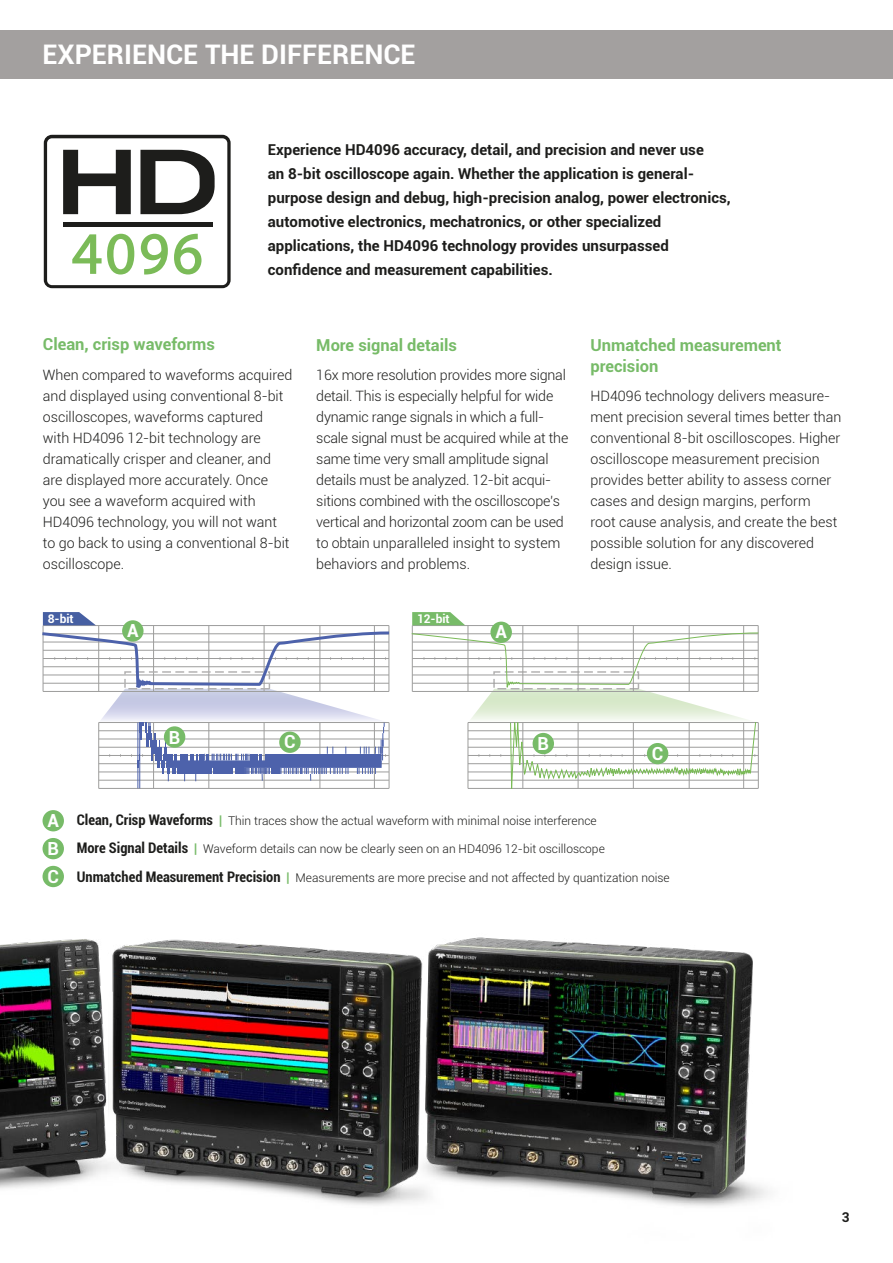
<style>
.page{position:relative;width:893px;height:1263px;background:#fff}
.page>*{position:absolute;margin:0;border:0;box-sizing:border-box;transform-origin:0 0}
.t1{font:700 27px "Roboto";color:#fff}
.t2{font:700 18px/28.2px "Roboto";color:#fff}
.t3{font:700 16.5px/21px "Roboto";color:#77bb68}
.t4{font:700 15px/24px "Roboto";color:#1d1d1b}
.t5{font:300 14.25px/21px "Roboto";color:#1d1d1b}
.t6{font:700 13.5px "Roboto";color:#1d1d1b}
.t7{font:300 12px "Roboto";color:#1d1d1b}
.t8{font:700 12px "Roboto";letter-spacing:-.005em;color:#fff}
.s1{font-weight:700;font-stretch:condensed;font-size:14.55px}
.s2{font-weight:700;font-stretch:condensed;font-size:13.35px;color:#77bb68}
</style>
<div class="page">
<div style="left:0;top:30px;width:893px;height:48px;background:#a3a09f"></div>
<svg style="left:44px;top:135px;width:187px;height:153px"></svg>
<hr style="left:99px;top:788px;width:290px;height:1px;background:#9d9d9c">
<hr style="left:374px;top:722px;width:1px;height:66px;background:#9d9d9c">
<hr style="left:320px;top:722px;width:1px;height:66px;background:#9d9d9c">
<hr style="left:264px;top:722px;width:1px;height:66px;background:#9d9d9c">
<hr style="left:209px;top:722px;width:1px;height:66px;background:#9d9d9c">
<hr style="left:153px;top:722px;width:1px;height:66px;background:#9d9d9c">
<hr style="left:98px;top:722px;width:1px;height:66px;background:#9d9d9c">
<hr style="left:389px;top:722px;width:1px;height:66px;background:#9d9d9c">
<hr style="left:412px;top:625px;width:346px;height:1px;background:#9d9d9c">
<hr style="left:412px;top:625px;width:1px;height:66px;background:#9d9d9c">
<hr style="left:758px;top:625px;width:1px;height:66px;background:#9d9d9c">
<hr style="left:743px;top:625px;width:1px;height:66px;background:#9d9d9c">
<hr style="left:689px;top:625px;width:1px;height:66px;background:#9d9d9c">
<hr style="left:633px;top:625px;width:1px;height:66px;background:#9d9d9c">
<hr style="left:578px;top:625px;width:1px;height:66px;background:#9d9d9c">
<hr style="left:523px;top:625px;width:1px;height:66px;background:#9d9d9c">
<hr style="left:468px;top:625px;width:1px;height:66px;background:#9d9d9c">
<hr style="left:138px;top:722px;width:1px;height:66px;background:#4d62ab">
<hr style="left:139px;top:722px;width:1px;height:66px;background:#4d62ab">
<svg style="left:411px;top:632px;width:348px;height:157px"></svg>
<svg style="left:42px;top:612px;width:348px;height:169px"></svg>
<svg style="left:412px;top:612px;width:53px;height:13px"></svg>
<div style="left:43px;top:810px;width:21px;height:21px;background:#77bb68;border-radius:50%"></div>
<div style="left:122px;top:620px;width:22px;height:22px;background:#77bb68;border-radius:50%"></div>
<div style="left:490px;top:622px;width:22px;height:21px;background:#77bb68;border-radius:50%"></div>
<div style="left:164px;top:726px;width:21px;height:22px;background:#77bb68;border-radius:50%"></div>
<div style="left:533px;top:733px;width:21px;height:21px;background:#77bb68;border-radius:50%"></div>
<div style="left:279px;top:731px;width:22px;height:22px;background:#77bb68;border-radius:50%"></div>
<div style="left:647px;top:743px;width:21px;height:21px;background:#77bb68;border-radius:50%"></div>
<div style="left:43px;top:838px;width:21px;height:21px;background:#77bb68;border-radius:50%"></div>
<div style="left:43px;top:866px;width:21px;height:21px;background:#77bb68;border-radius:50%"></div>
<img style="left:0;top:937px;width:768px;height:270px">
<h1 class="t1" style="left:43px;top:35px;width:375px">EXPERIENCE THE DIFFERENCE</h1>
<p class="t4" style="left:268px;top:137px;width:464px">Experience HD4096 accuracy, detail, and precision and never use<br>an 8-bit oscilloscope again. Whether the application is general&shy;purpose design and debug, high-precision analog, power electronics, automotive electronics, mechatronics, or other specialized applications, the HD4096 technology provides unsurpassed confidence and measurement capabilities.</p>
<p class="t3" style="left:43px;top:333px;width:174px">Clean, crisp waveforms</p>
<p class="t5" style="left:43px;top:364px;width:251px">When compared to waveforms acquired and displayed using conventional 8-bit oscilloscopes, waveforms captured with HD4096 12-bit technology are dramatically crisper and cleaner, and are displayed more accurately. Once you see a waveform acquired with HD4096 technology, you will not want to go back to using a conventional 8-bit oscilloscope.</p>
<p class="t3" style="left:316px;top:333px;width:142px">More signal details</p>
<p class="t5" style="left:316px;top:364px;width:254px">16x more resolution provides more signal detail. This is especially helpful for wide dynamic range signals in which a full&shy;scale signal must be acquired while at the same time very small amplitude signal details must be analyzed. 12-bit acqui&shy;sitions combined with the oscilloscope’s vertical and horizontal zoom can be used to obtain unparalleled insight to system behaviors and problems.</p>
<p class="t8" style="left:48px;top:610px;width:27px">8-bit</p>
<p class="t8" style="left:417px;top:610px;width:34px">12-bit</p>
<p class="t2" style="left:127px;top:616px;width:13px">A</p>
<p class="t2" style="left:495px;top:617px;width:13px">A</p>
<p class="t3" style="left:590px;top:333px;width:193px">Unmatched measurement precision</p>
<p class="t5" style="left:590px;top:385px;width:253px">HD4096 technology delivers measure&shy;ment precision several times better than conventional 8-bit oscilloscopes. Higher oscilloscope measurement precision provides better ability to assess corner cases and design margins, perform<br>root cause analysis, and create the best possible solution for any discovered design issue.</p>
<p class="t2" style="left:169px;top:722px;width:13px">B</p>
<p class="t2" style="left:284px;top:727px;width:13px">C</p>
<p class="t2" style="left:538px;top:729px;width:13px">B</p>
<p class="t2" style="left:652px;top:739px;width:13px">C</p>
<p class="t2" style="left:48px;top:805px;width:13px">A</p>
<p class="t2" style="left:47px;top:833px;width:13px">B<br>C</p>
<p class="t7" style="left:77px;top:812px;width:521px"><span class="s1">Clean, Crisp Waveforms</span> <span class="s2">|</span> Thin traces show the actual waveform with minimal noise interference</p>
<p class="t7" style="left:77px;top:841px;width:530px"><span class="s1">More Signal Details</span> <span class="s2">|</span> Waveform details can now be clearly seen on an HD4096 12-bit oscilloscope</p>
<p class="t7" style="left:77px;top:869px;width:594px"><span class="s1">Unmatched Measurement Precision</span> <span class="s2">|</span> Measurements are more precise and not affected by quantization noise</p>
<p class="t6" style="left:842px;top:1208px;width:9px">3</p>
</div>
